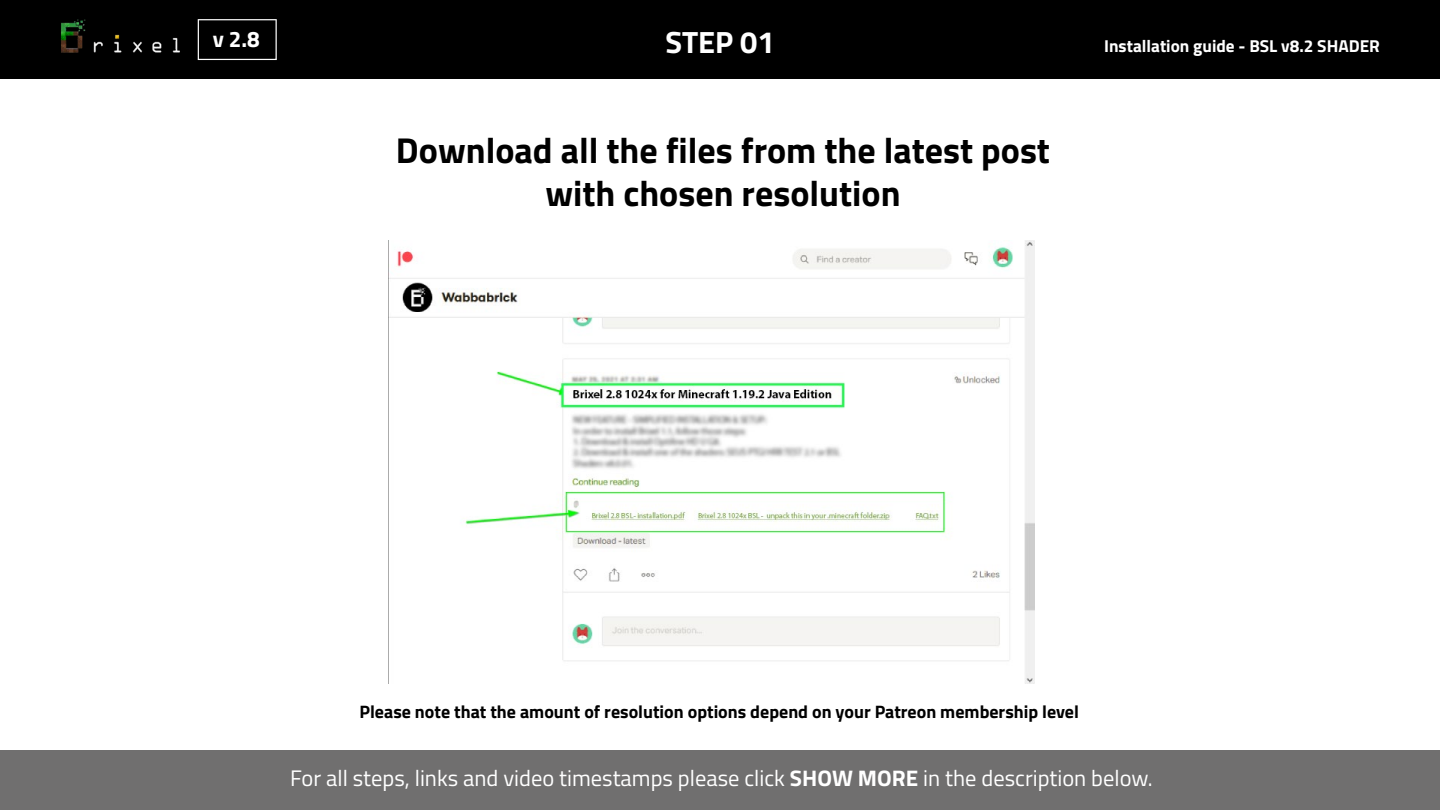
<style>
.page{position:relative;width:1440px;height:810px;background:#fff}
.page>*{position:absolute;margin:0;border:0;box-sizing:border-box;transform-origin:0 0}
.t1{font:700 36px/43.2px "Titillium Web";color:#000;text-align:center}
.t2{font:700 30.75px "Titillium Web";color:#fff}
.t3{font:22.5px "Titillium Web";color:#fff}
.t4{font:700 22.5px "Titillium Web";color:#fff}
.t5{font:700 18px "Titillium Web";color:#000}
.t6{font:700 17.25px "Titillium Web";color:#fff}
.s1{font-weight:700}
</style>
<div class="page">
<div style="left:0;top:0;width:1440px;height:79px;background:#000"></div>
<div style="left:0;top:750px;width:1440px;height:60px;background:#706f6f"></div>
<img style="left:389px;top:240px;width:646px;height:444px">
<img style="left:61px;top:19px;width:119px;height:34px">
<svg style="left:198px;top:19px;width:79px;height:41px"></svg>
<p class="t4" style="left:213px;top:22px;width:49px">v 2.8</p>
<h2 class="t2" style="left:665px;top:18px;width:111px">STEP 01</h2>
<p class="t6" style="left:1104px;top:33px;width:277px">Installation guide - BSL v8.2 SHADER</p>
<h1 class="t1" style="left:396px;top:127px;width:656px">Download all the files from the latest post with chosen resolution</h1>
<p class="t5" style="left:359px;top:698px;width:721px">Please note that the amount of resolution options depend on your Patreon membership level</p>
<p class="t3" style="left:290px;top:762px;width:864px">For all steps, links and video timestamps please click <span class="s1">SHOW MORE</span> in the description below.</p>
</div>
